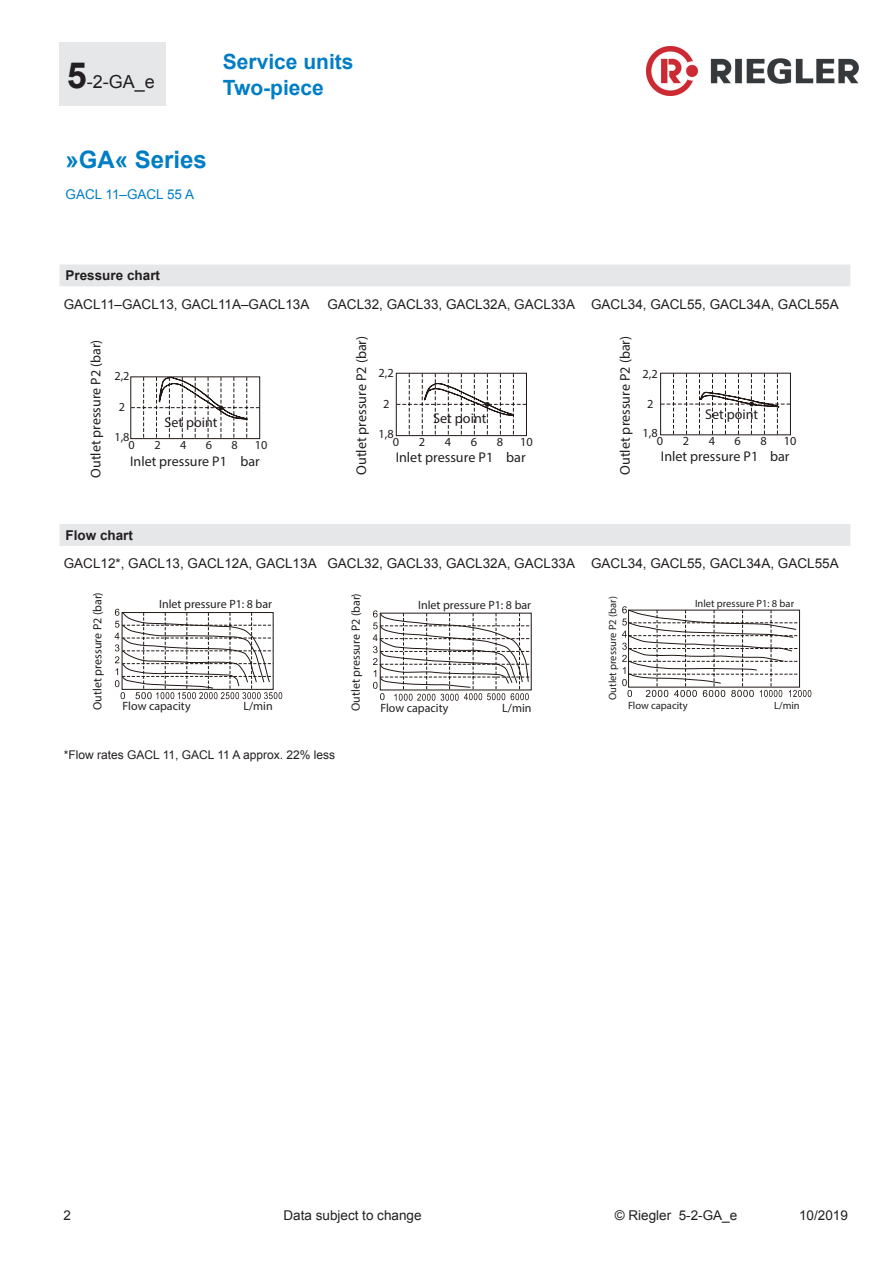
<style>
.page{position:relative;width:893px;height:1263px;background:#fff}
.page>*{position:absolute;margin:0;border:0;box-sizing:border-box;transform-origin:0 0}
.t1{font:700 24px "Arial";color:#007ec5}
.t2{font:700 21px/25.2px "Arial";color:#007ec5}
.t3{font:18px "Arial";color:#231f20}
.t4{font:14.1px "Myriad Pro";color:#231f20}
.t5{font:13.95px "Myriad Pro";color:#231f20}
.t6{font:13.5px "Arial";color:#231f20}
.t7{font:700 13.5px "Arial";color:#231f20}
.t8{font:13.5px "Arial";color:#007ec5}
.t9{font:12.3px "Myriad Pro";color:#231f20}
.t10{font:12px "Myriad Pro";color:#231f20}
.t11{font:12px "Arial";color:#231f20}
.t12{font:10.5px "Myriad Pro";color:#231f20}
.s1{font-weight:700;font-size:36px}
</style>
<div class="page">
<div style="left:60px;top:43px;width:106px;height:63px;background:#e6e7e9"></div>
<img style="left:647px;top:47px;width:212px;height:48px">
<div style="left:60px;top:264px;width:790px;height:22px;background:#e6e7e9"></div>
<div style="left:60px;top:524px;width:790px;height:22px;background:#e6e7e9"></div>
<div style="left:130px;top:376px;width:130px;height:63px;border:1px solid #211815"></div>
<svg style="left:131px;top:377px;width:129px;height:61px"></svg>
<div style="left:396px;top:373px;width:131px;height:63px;border:1px solid #211815"></div>
<svg style="left:396px;top:373px;width:130px;height:62px"></svg>
<div style="left:660px;top:373px;width:131px;height:62px;border:1px solid #211815"></div>
<svg style="left:661px;top:373px;width:129px;height:61px"></svg>
<svg style="left:115px;top:609px;width:167px;height:90px"></svg>
<svg style="left:373px;top:610px;width:158px;height:91px"></svg>
<svg style="left:622px;top:606px;width:189px;height:91px"></svg>
<h3 class="t3" style="left:67px;top:69px;width:90px"><span class="s1">5</span>-2-GA_e</h3>
<h2 class="t2" style="left:223px;top:50px;width:132px">Service units<br>Two-piece</h2>
<h1 class="t1" style="left:66px;top:144px;width:143px">»GA« Series</h1>
<p class="t8" style="left:66px;top:185px;width:130px">GACL 11–GACL 55 A</p>
<p class="t7" style="left:66px;top:267px;width:96px">Pressure chart</p>
<p class="t6" style="left:64px;top:295px;width:247px">GACL11–GACL13, GACL11A–GACL13A</p>
<p class="t6" style="left:327px;top:295px;width:513px">GACL32, GACL33, GACL32A, GACL33A GACL34, GACL55, GACL34A, GACL55A</p>
<p class="t5" style="left:87px;top:478px;width:139px;rotate:-90deg">Outlet pressure P2 (bar)</p>
<p class="t9" style="left:114px;top:369px;width:17px">2,2</p>
<p class="t9" style="left:119px;top:399px;width:8px">2</p>
<p class="t5" style="left:164px;top:413px;width:54px">Set point</p>
<p class="t9" style="left:114px;top:429px;width:17px">1,8</p>
<p class="t9" style="left:129px;top:437px;width:8px">0</p>
<p class="t9" style="left:154px;top:437px;width:8px">2</p>
<p class="t9" style="left:180px;top:437px;width:8px">4</p>
<p class="t9" style="left:206px;top:437px;width:8px">6</p>
<p class="t9" style="left:231px;top:437px;width:8px">8</p>
<p class="t9" style="left:255px;top:437px;width:14px">10</p>
<p class="t5" style="left:130px;top:453px;width:131px">Inlet pressure P1 bar</p>
<p class="t4" style="left:353px;top:475px;width:140px;rotate:-90deg">Outlet pressure P2 (bar)</p>
<p class="t9" style="left:379px;top:366px;width:17px">2,2</p>
<p class="t9" style="left:383px;top:397px;width:8px">2</p>
<p class="t4" style="left:433px;top:410px;width:55px">Set point</p>
<p class="t9" style="left:379px;top:426px;width:17px">1,8</p>
<p class="t9" style="left:393px;top:435px;width:8px">0</p>
<p class="t9" style="left:419px;top:435px;width:8px">2</p>
<p class="t9" style="left:445px;top:435px;width:8px">4</p>
<p class="t9" style="left:471px;top:435px;width:8px">6</p>
<p class="t9" style="left:497px;top:435px;width:8px">8</p>
<p class="t9" style="left:520px;top:435px;width:14px">10</p>
<p class="t4" style="left:396px;top:448px;width:132px">Inlet pressure P1 bar</p>
<p class="t4" style="left:616px;top:475px;width:140px;rotate:-90deg">Outlet pressure P2 (bar)</p>
<p class="t9" style="left:643px;top:366px;width:17px">2,2</p>
<p class="t9" style="left:647px;top:396px;width:8px">2</p>
<p class="t4" style="left:705px;top:406px;width:55px">Set point</p>
<p class="t9" style="left:643px;top:425px;width:17px">1,8</p>
<p class="t9" style="left:657px;top:433px;width:8px">0</p>
<p class="t9" style="left:683px;top:433px;width:8px">2</p>
<p class="t9" style="left:709px;top:433px;width:8px">4</p>
<p class="t9" style="left:735px;top:433px;width:8px">6</p>
<p class="t9" style="left:760px;top:433px;width:8px">8</p>
<p class="t9" style="left:784px;top:433px;width:14px">10</p>
<p class="t4" style="left:661px;top:448px;width:130px">Inlet pressure P1 bar</p>
<p class="t7" style="left:66px;top:526px;width:69px">Flow chart</p>
<p class="t6" style="left:64px;top:555px;width:776px">GACL12*, GACL13, GACL12A, GACL13A GACL32, GACL33, GACL32A, GACL33A GACL34, GACL55, GACL34A, GACL55A</p>
<p class="t10" style="left:90px;top:710px;width:119px;rotate:-90deg">Outlet pressure P2 (bar)</p>
<p class="t10" style="left:159px;top:596px;width:114px">Inlet pressure P1: 8 bar</p>
<p class="t10" style="left:123px;top:699px;width:70px">Flow capacity</p>
<p class="t10" style="left:243px;top:699px;width:31px">L/min</p>
<p class="t10" style="left:348px;top:711px;width:119px;rotate:-90deg">Outlet pressure P2 (bar)</p>
<p class="t10" style="left:418px;top:598px;width:114px">Inlet pressure P1: 8 bar</p>
<p class="t10" style="left:380px;top:700px;width:70px">Flow capacity</p>
<p class="t10" style="left:502px;top:700px;width:31px">L/min</p>
<p class="t12" style="left:606px;top:700px;width:105px;rotate:-90deg">Outlet pressure P2 (bar)</p>
<p class="t12" style="left:695px;top:597px;width:101px">Inlet pressure P1: 8 bar</p>
<p class="t12" style="left:628px;top:699px;width:61px">Flow capacity</p>
<p class="t12" style="left:774px;top:699px;width:27px">L/min</p>
<p class="t11" style="left:64px;top:747px;width:273px">*Flow rates GACL 11, GACL 11 A approx. 22% less</p>
<p class="t6" style="left:63px;top:1207px;width:9px">2</p>
<p class="t6" style="left:283px;top:1207px;width:140px">Data subject to change</p>
<p class="t6" style="left:615px;top:1207px;width:124px">© Riegler 5-2-GA_e</p>
<p class="t6" style="left:799px;top:1207px;width:50px">10/2019</p>
</div>
